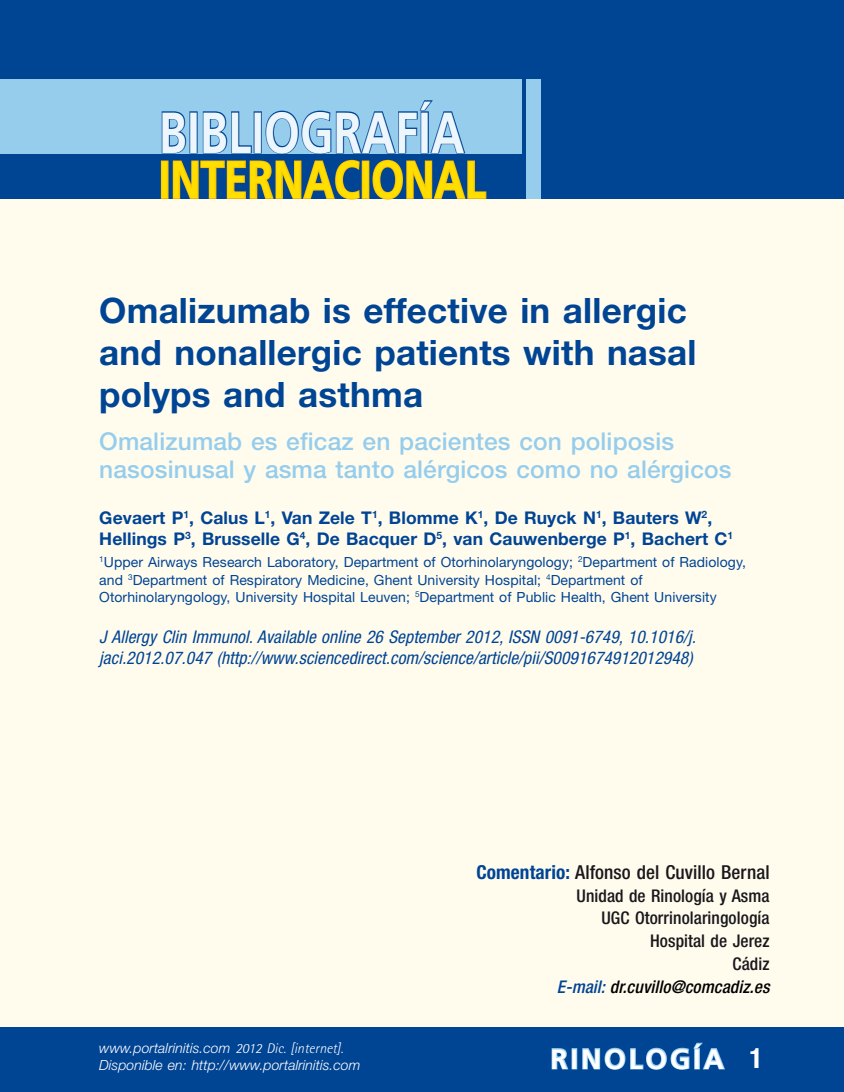
<style>
.page{position:relative;width:844px;height:1092px;background:#fff}
.page>*{position:absolute;margin:0;border:0;box-sizing:border-box;transform-origin:0 0}
.t1{font:700 57.75px "Frutiger LT Std";color:#edf6fc;scale:.8 1}
.t2{font:700 52.5px "Frutiger LT Std";color:#ffde00;scale:.8 1}
.t3{font:700 35px/42px "Helvetica Neue LT Std";letter-spacing:.005em;color:#004494}
.t4{font:700 28px "Frutiger LT Std";letter-spacing:.1em;color:#fff}
.t5{font:500 24.5px/28px "Helvetica Neue LT Std";letter-spacing:.005em;color:#96cdec}
.t6{font:500 condensed 19.25px "Helvetica Neue LT Std";letter-spacing:.005em;color:#1a171c}
.t7{font:italic condensed 17.5px/21px "Helvetica Neue LT Std";letter-spacing:.005em;color:#004494}
.t8{font:700 17.5px/21px "Helvetica Neue LT Std";letter-spacing:.005em;color:#004494}
.t9{font:500 condensed 17.5px/22.8px "Helvetica Neue LT Std";letter-spacing:.005em;color:#1a171c;text-align:right}
.t10{font:14px/17.5px "Helvetica Neue LT Std";letter-spacing:.005em;color:#004494}
.t11{font:italic 300 14px/17.5px "Helvetica Neue LT Std";letter-spacing:.005em;color:#fff}
.s1{font-family:"Rotis Semi Sans Std"}
.s2{font-weight:700;color:#004494}
.s3{font-style:italic;color:#004494}
.s4{font-style:italic;color:#000}
.s5{font-family:"Helvetica Neue LT Std";font-stretch:condensed}
</style>
<div class="page">
<div style="left:0;top:0;width:843px;height:1091px;background:#fffcee"></div>
<div style="left:0;top:1027px;width:843px;height:64px;background:#004494"></div>
<svg style="left:551px;top:1048px;width:18px;height:22px"></svg>
<div style="left:571px;top:1047px;width:6px;height:22px;border:2px solid #96cdec"></div>
<svg style="left:582px;top:1042px;width:143px;height:28px"></svg>
<div style="left:0;top:0;width:843px;height:198px;background:#004494"></div>
<div style="left:0;top:79px;width:521px;height:75px;background:#96cdec"></div>
<div style="left:525px;top:79px;width:15px;height:119px;background:#96cdec"></div>
<svg style="left:161px;top:100px;width:326px;height:100px"></svg>
<h1 class="t1" style="left:159px;top:98px;width:383px">BIBLIOGRAFÍA</h1>
<h2 class="t2" style="left:159px;top:149px;width:410px">INTERNACIONAL</h2>
<h3 class="t3" style="left:99px;top:288px;width:598px">Omalizumab is effective in allergic and nonallergic patients with nasal polyps and asthma</h3>
<h3 class="t5" style="left:99px;top:427px;width:633px">Omalizumab es eficaz en pacientes con poliposis nasosinusal y asma tanto alérgicos como no alérgicos</h3>
<p class="t8" style="left:99px;top:506px;width:635px">Gevaert P<sup>1</sup>, Calus L<sup>1</sup>, Van Zele T<sup>1</sup>, Blomme K<sup>1</sup>, De Ruyck N<sup>1</sup>, Bauters W<sup>2</sup>,<br>Hellings P<sup>3</sup>, Brusselle G<sup>4</sup>, De Bacquer D<sup>5</sup>, van Cauwenberge P<sup>1</sup>, Bachert C<sup>1</sup></p>
<p class="t10" style="left:99px;top:553px;width:648px"><sup>1</sup>Upper Airways Research Laboratory, Department of Otorhinolaryngology; <sup>2</sup>Department of Radiology, and <sup>3</sup>Department of Respiratory Medicine, Ghent University Hospital; <sup>4</sup>Department of<br>Otorhinolaryngology, University Hospital Leuven; <sup>5</sup>Department of Public Health, Ghent University</p>
<p class="t7" style="left:99px;top:626px;width:598px">J Allergy Clin Immunol. Available online 26 September 2012, ISSN 0091-6749, 10.1016/j. jaci.2012.07.047 (http://www.sciencedirect.com/science/article/pii/S0091674912012948)</p>
<p class="t11" style="left:99px;top:1038px;width:262px">www.portalrinitis.com <span class="s1">2012 Dic. [internet].<br></span>Disponible en: http://www.portalrinitis.com</p>
<h3 class="t6" style="left:476px;top:860px;width:294px"><span class="s2">Comentario:</span> Alfonso del Cuvillo Bernal</h3>
<p class="t9" style="left:556px;top:883px;width:214px">Unidad de Rinología y Asma<br>UGC Otorrinolaringología<br>Hospital de Jerez<br>Cádiz<br><span class="s3">E-mail:</span> <span class="s4">dr.cuvillo@comcadiz.es</span></p>
<h3 class="t4" style="left:550px;top:1042px;width:214px">RINOLOGÍA <span class="s5">1</span></h3>
</div>
